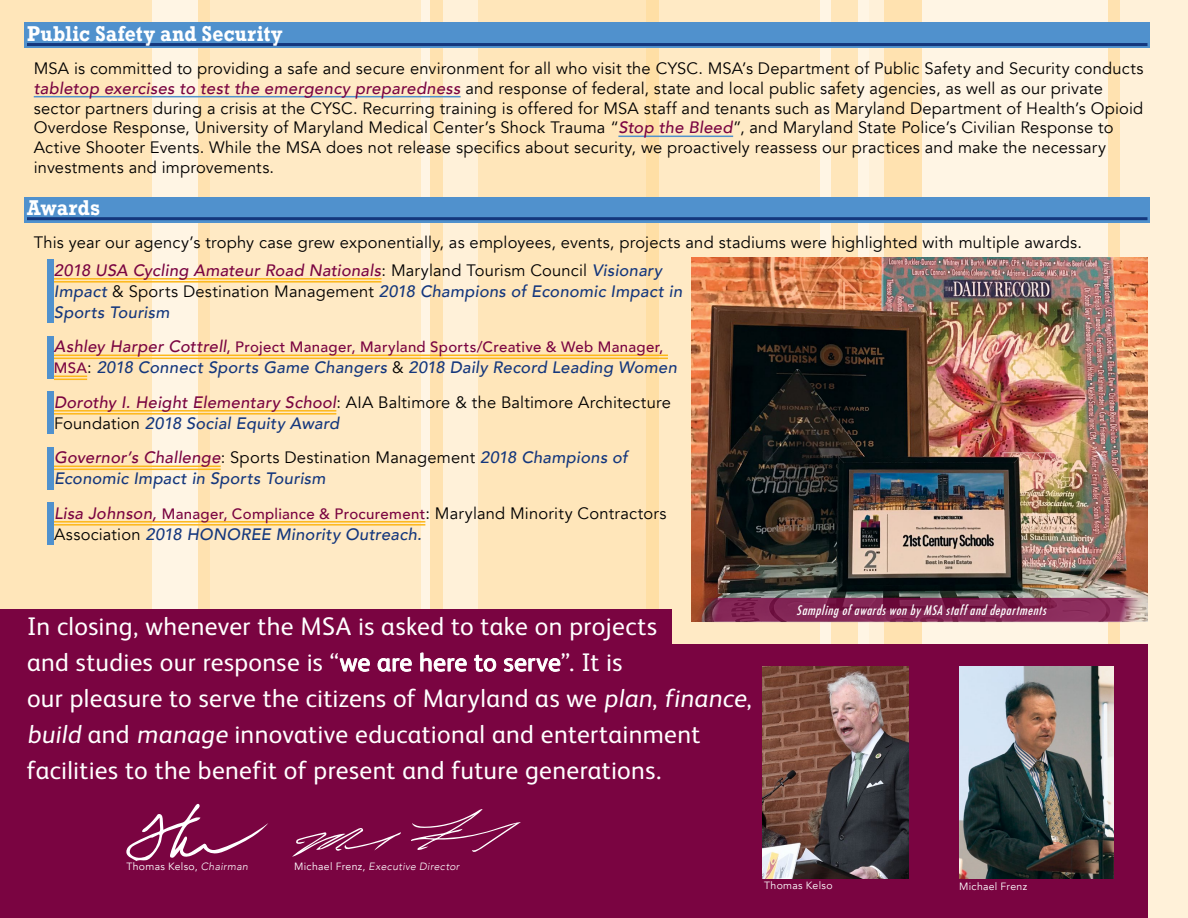
<style>
.page{position:relative;width:1188px;height:918px;background:#fff}
.page>*{position:absolute;margin:0;border:0;box-sizing:border-box;transform-origin:0 0}
.t1{font:25.5px/36px "FS Albert";letter-spacing:.015em;color:#fff}
.t2{font:700 20.1px "Rockwell";letter-spacing:.02em;color:#fff;scale:.89 1}
.t3{font:16.5px/19.8px "Avenir";letter-spacing:.01em;color:#000}
.t4{font:italic 500 16.5px/21px "Avenir";letter-spacing:.02em;color:#14377d}
.t5{font:500 15px "Avenir";letter-spacing:.02em;color:#7a0441}
.t6{font:italic 500 condensed 12.9px "Futura";color:#fff}
.t7{font:10.5px "Avenir";letter-spacing:.03em;color:#fff}
.t8{font:italic 300 10.5px "Avenir";letter-spacing:.035em;color:#fff}
.s1{font-weight:500;font-style:italic;color:#7a0441}
.s2{font-weight:500;font-style:italic;color:#14377d}
.s3{font-weight:400;font-style:normal;color:#000}
.s4{font-style:italic;font-size:16.5px}
.s5{font-style:normal;font-size:15px;color:#7a0441}
.s6{color:#7a0441}
.s7{font-weight:400;font-size:16.5px;color:#000}
.s8{font-weight:300;font-style:italic}
.s9{font-weight:400;font-style:normal}
</style>
<div class="page">
<div style="left:0;top:0;width:152px;height:918px;background:#ffe6ba"></div>
<div style="left:152px;top:0;width:52px;height:918px;background:#fff5e4"></div>
<div style="left:198px;top:0;width:12px;height:918px;background:#ffe2b0"></div>
<div style="left:210px;top:0;width:211px;height:918px;background:#ffeac5"></div>
<div style="left:421px;top:0;width:12px;height:918px;background:#fff5e4"></div>
<div style="left:431px;top:0;width:14px;height:918px;background:#ffe2b0"></div>
<div style="left:443px;top:0;width:39px;height:918px;background:#fff1d9"></div>
<div style="left:478px;top:0;width:170px;height:918px;background:#ffe6ba"></div>
<div style="left:646px;top:0;width:14px;height:918px;background:#ffdfa5"></div>
<div style="left:659px;top:0;width:161px;height:918px;background:#ffeac5"></div>
<div style="left:820px;top:0;width:12px;height:918px;background:#fff5e4"></div>
<div style="left:832px;top:0;width:28px;height:918px;background:#ffe6ba"></div>
<div style="left:859px;top:0;width:11px;height:918px;background:#fff5e4"></div>
<div style="left:869px;top:0;width:20px;height:918px;background:#fff1d9"></div>
<div style="left:884px;top:0;width:38px;height:918px;background:#ffe2b0"></div>
<div style="left:922px;top:0;width:193px;height:918px;background:#fff5e4"></div>
<div style="left:1108px;top:0;width:13px;height:918px;background:#ffe2b0"></div>
<div style="left:1120px;top:0;width:68px;height:918px;background:#fff1d9"></div>
<div style="left:0;top:645px;width:1148px;height:273px;background:#7a0441"></div>
<div style="left:0;top:609px;width:671px;height:283px;background:#7a0441"></div>
<svg style="left:126px;top:804px;width:142px;height:57px"></svg>
<svg style="left:411px;top:809px;width:110px;height:43px"></svg>
<svg style="left:292px;top:828px;width:109px;height:29px"></svg>
<img style="left:763px;top:667px;width:146px;height:211px">
<img style="left:959px;top:667px;width:154px;height:211px">
<img style="left:692px;top:258px;width:456px;height:340px">
<svg style="left:692px;top:598px;width:456px;height:24px;background:#852d56"></svg>
<svg style="left:339px;top:658px;width:31px;height:14px"></svg>
<svg style="left:377px;top:658px;width:35px;height:14px"></svg>
<svg style="left:420px;top:652px;width:47px;height:20px"></svg>
<svg style="left:474px;top:654px;width:23px;height:18px"></svg>
<svg style="left:504px;top:658px;width:57px;height:14px"></svg>
<div style="left:25px;top:23px;width:1125px;height:25px;background:#5091cd"></div>
<hr style="left:27px;top:43px;width:1121px;height:3px;background:#14377d">
<hr style="left:34px;top:96px;width:427px;height:1px;background:#5091cd">
<hr style="left:618px;top:136px;width:115px;height:1px;background:#5091cd">
<div style="left:25px;top:197px;width:1125px;height:25px;background:#5091cd"></div>
<hr style="left:27px;top:217px;width:1121px;height:3px;background:#14377d">
<div style="left:47px;top:259px;width:7px;height:64px;background:#5091cd"></div>
<hr style="left:54px;top:278px;width:328px;height:2px;background:#fdb71a">
<hr style="left:54px;top:281px;width:328px;height:2px;background:#fdb71a">
<div style="left:47px;top:336px;width:7px;height:43px;background:#5091cd"></div>
<hr style="left:54px;top:355px;width:614px;height:1px;background:#fdb71a">
<hr style="left:54px;top:358px;width:614px;height:1px;background:#fdb71a">
<hr style="left:54px;top:376px;width:33px;height:1px;background:#fdb71a">
<hr style="left:54px;top:379px;width:33px;height:1px;background:#fdb71a">
<div style="left:47px;top:391px;width:7px;height:43px;background:#5091cd"></div>
<hr style="left:54px;top:410px;width:282px;height:2px;background:#fdb71a">
<hr style="left:54px;top:413px;width:282px;height:2px;background:#fdb71a">
<div style="left:47px;top:447px;width:7px;height:43px;background:#5091cd"></div>
<hr style="left:54px;top:466px;width:167px;height:1px;background:#fdb71a">
<hr style="left:54px;top:469px;width:167px;height:1px;background:#fdb71a">
<div style="left:47px;top:502px;width:7px;height:43px;background:#5091cd"></div>
<hr style="left:54px;top:521px;width:371px;height:2px;background:#fdb71a">
<hr style="left:54px;top:524px;width:371px;height:2px;background:#fdb71a">
<p class="t2" style="left:27px;top:20px;width:289px">Public Safety and Security</p>
<p class="t3" style="left:34px;top:59px;width:1111px">MSA is committed to providing a safe and secure environment for all who visit the CYSC. MSA’s Department of Public Safety and Security conducts <span class="s1">tabletop exercises to test the emergency preparedness</span> and response of federal, state and local public safety agencies, as well as our private sector partners during a crisis at the CYSC. Recurring training is offered for MSA staff and tenants such as Maryland Department of Health’s Opioid Overdose Response, University of Maryland Medical Center’s Shock Trauma “<span class="s1">Stop the Bleed</span>”, and Maryland State Police’s Civilian Response to Active Shooter Events. While the MSA does not release specifics about security, we proactively reassess our practices and make the necessary investments and improvements.</p>
<p class="t2" style="left:27px;top:194px;width:83px">Awards</p>
<p class="t3" style="left:54px;top:229px;width:1030px;line-height:27.8px;text-indent:-20px">This year our agency’s trophy case grew exponentially, as employees, events, projects and stadiums were highlighted with multiple awards.<br><span class="s1">2018 USA Cycling Amateur Road Nationals</span>: Maryland Tourism Council <span class="s2">Visionary</span></p>
<p class="t4" style="left:54px;top:281px;width:630px">Impact <span class="s3">&amp; Sports Destination Management</span> 2018 Champions of Economic Impact in<br>Sports Tourism</p>
<p class="t5" style="left:54px;top:334px;width:611px"><span class="s4">Ashley Harper Cottrell</span>, Project Manager, Maryland Sports/Creative &amp; Web Manager,</p>
<p class="t4" style="left:54px;top:351px;width:625px;line-height:34.5px"><span class="s5">MSA</span><span class="s3">:</span> 2018 Connect Sports Game Changers <span class="s3">&amp;</span> 2018 Daily Record Leading Women<br><span class="s6">Dorothy I. Height Elementary School</span><span class="s3">: AIA Baltimore &amp; the Baltimore Architecture</span></p>
<p class="t3" style="left:54px;top:406px;width:575px;line-height:34.5px">Foundation <span class="s2">2018 Social Equity Award<br></span><span class="s1">Governor’s Challenge</span>: Sports Destination Management <span class="s2">2018 Champions of</span></p>
<p class="t4" style="left:54px;top:468px;width:273px">Economic Impact in Sports Tourism</p>
<p class="t5" style="left:54px;top:501px;width:614px"><span class="s4">Lisa Johnson,</span> Manager, Compliance &amp; Procurement<span class="s7">: Maryland Minority Contractors</span></p>
<p class="t4" style="left:54px;top:524px;width:369px"><span class="s3">Association</span> 2018 HONOREE Minority Outreach.</p>
<p class="t1" style="left:27px;top:608px;width:726px">In closing, whenever the MSA is asked to take on projects<br>and studies our response is “we are here to serve”. It is<br>our pleasure to serve the citizens of Maryland as we plan, finance, build and manage innovative educational and entertainment facilities to the benefit of present and future generations.</p>
<p class="t6" style="left:796px;top:602px;width:255px">SamplingofawardswonbyMSAstaffanddepartments</p>
<p class="t7" style="left:126px;top:860px;width:123px">Thomas Kelso, <span class="s8">Chairman</span></p>
<p class="t8" style="left:294px;top:860px;width:167px"><span class="s9">Michael Frenz,</span> Executive Director</p>
<p class="t7" style="left:764px;top:879px;width:70px">Thomas Kelso</p>
<p class="t7" style="left:959px;top:880px;width:70px">Michael Frenz</p>
</div>
